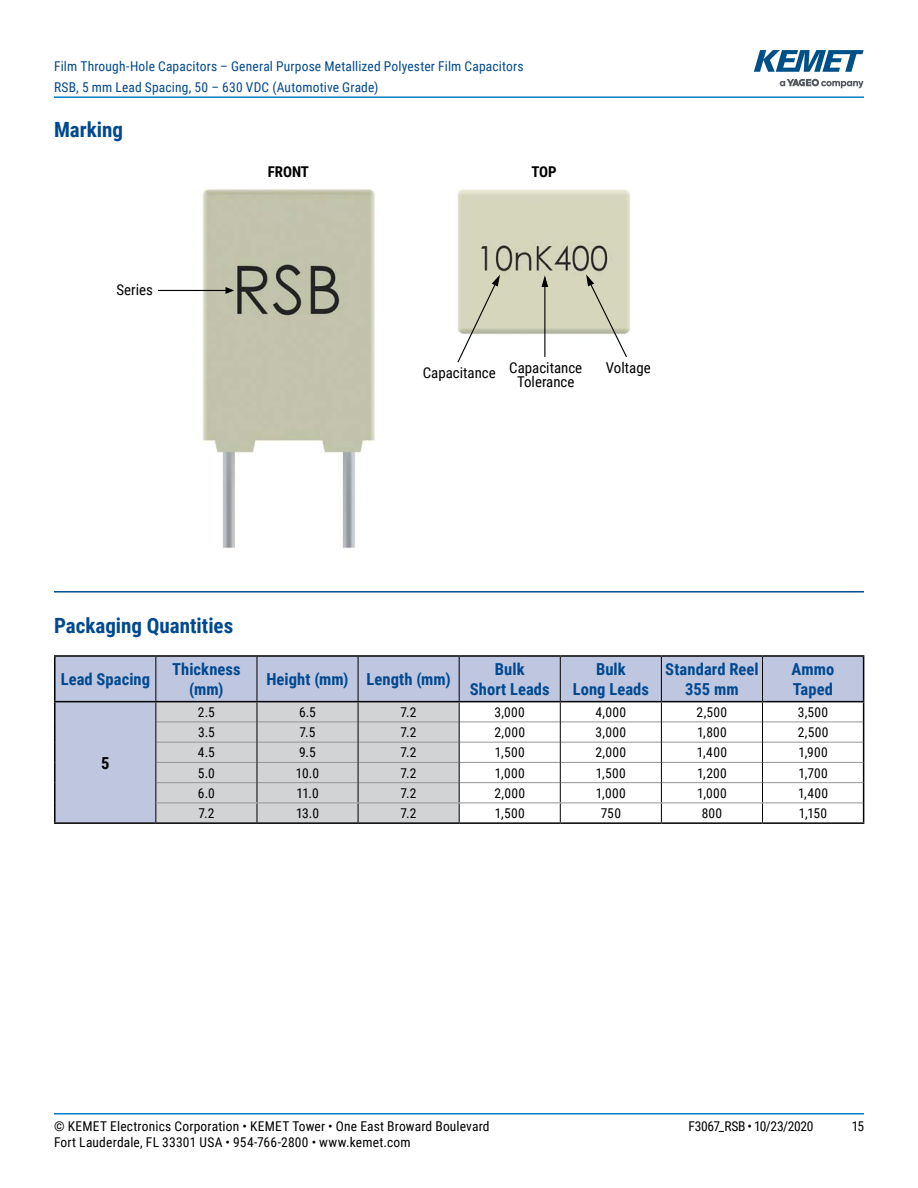
<style>
.page{position:relative;width:918px;height:1188px;background:#fff}
.page>*{position:absolute;margin:0;border:0;box-sizing:border-box;transform-origin:0 0}
.t1{font:700 21px "Roboto Condensed";color:#004990}
.t2{font:700 16.5px/19.8px "Roboto Condensed";letter-spacing:.005em;color:#004990;text-align:center}
.t3{font:700 16.5px "Roboto Condensed";color:#000}
.t4{font:14.85px/12.5px "Roboto Condensed";color:#000}
.t5{font:700 14.85px "Roboto Condensed";color:#000}
.t6{font:13.5px "Roboto Condensed";letter-spacing:.015em;color:#000}
.t7{font:13.5px/21px "Roboto Condensed";letter-spacing:.015em;color:#004990}
.t8{font:13.5px "Roboto Condensed";letter-spacing:-.025em;color:#000}
</style>
<div class="page">
<hr style="left:54px;top:1113px;width:810px;height:2px;background:#007dc3">
<hr style="left:54px;top:96px;width:810px;height:2px;background:#007dc3">
<svg style="left:780px;top:79px;width:84px;height:9px"></svg>
<svg style="left:754px;top:50px;width:110px;height:22px"></svg>
<hr style="left:54px;top:591px;width:810px;height:2px;background:#004990">
<img style="left:158px;top:188px;width:218px;height:361px">
<img style="left:457px;top:189px;width:174px;height:168px">
<svg style="left:457px;top:272px;width:44px;height:91px"></svg>
<svg style="left:585px;top:272px;width:43px;height:86px"></svg>
<hr style="left:544px;top:286px;width:1px;height:71px;background:#000">
<svg style="left:541px;top:273px;width:8px;height:15px"></svg>
<hr style="left:158px;top:290px;width:68px;height:1px;background:#000">
<svg style="left:224px;top:286px;width:12px;height:9px"></svg>
<hr style="left:54px;top:655px;width:102px;height:2px;background:#000">
<hr style="left:156px;top:655px;width:101px;height:2px;background:#000">
<hr style="left:257px;top:655px;width:101px;height:2px;background:#000">
<hr style="left:358px;top:655px;width:101px;height:2px;background:#000">
<hr style="left:459px;top:655px;width:101px;height:2px;background:#000">
<hr style="left:560px;top:655px;width:101px;height:2px;background:#000">
<hr style="left:661px;top:655px;width:102px;height:2px;background:#000">
<hr style="left:763px;top:655px;width:101px;height:2px;background:#000">
<hr style="left:54px;top:822px;width:102px;height:2px;background:#000">
<svg style="left:54px;top:656px;width:810px;height:167px"></svg>
<hr style="left:156px;top:822px;width:101px;height:2px;background:#000">
<hr style="left:257px;top:822px;width:101px;height:2px;background:#000">
<hr style="left:358px;top:822px;width:101px;height:2px;background:#000">
<hr style="left:459px;top:822px;width:101px;height:2px;background:#000">
<hr style="left:560px;top:822px;width:101px;height:2px;background:#000">
<hr style="left:661px;top:822px;width:102px;height:2px;background:#000">
<hr style="left:763px;top:822px;width:101px;height:2px;background:#000">
<hr style="left:156px;top:803px;width:101px;height:1px;background:#939598">
<hr style="left:257px;top:803px;width:101px;height:1px;background:#939598">
<hr style="left:358px;top:803px;width:101px;height:1px;background:#939598">
<hr style="left:459px;top:803px;width:101px;height:1px;background:#939598">
<hr style="left:560px;top:803px;width:101px;height:1px;background:#939598">
<hr style="left:661px;top:803px;width:102px;height:1px;background:#939598">
<hr style="left:763px;top:803px;width:100px;height:1px;background:#939598">
<p class="t7" style="left:54px;top:55px;width:471px">Film Through-Hole Capacitors – General Purpose Metallized Polyester Film Capacitors<br>RSB, 5 mm Lead Spacing, 50 – 630 VDC (Automotive Grade)</p>
<h1 class="t1" style="left:54px;top:115px;width:71px">Marking</h1>
<p class="t5" style="left:268px;top:161px;width:43px">FRONT</p>
<p class="t5" style="left:531px;top:161px;width:27px">TOP</p>
<p class="t4" style="left:117px;top:283px;width:38px">Series</p>
<p class="t4" style="left:517px;top:363px;width:67px;text-indent:-94px">Capacitance Capacitance<br>Tolerance</p>
<p class="t4" style="left:606px;top:361px;width:46px">Voltage</p>
<h1 class="t1" style="left:54px;top:611px;width:181px">Packaging Quantities</h1>
<p class="t2" style="left:61px;top:669px;width:91px">Lead Spacing</p>
<p class="t2" style="left:172px;top:659px;width:70px">Thickness (mm)</p>
<p class="t2" style="left:266px;top:669px;width:186px">Height (mm) Length (mm)</p>
<p class="t2" style="left:470px;top:659px;width:81px">Bulk<br>Short Leads</p>
<p class="t2" style="left:573px;top:659px;width:78px">Bulk<br>Long Leads</p>
<p class="t2" style="left:665px;top:659px;width:95px">Standard Reel<br>355 mm</p>
<p class="t2" style="left:791px;top:659px;width:44px;text-align:left">Ammo<br>Taped</p>
<p class="t3" style="left:101px;top:751px;width:10px">5</p>
<p class="t6" style="left:198px;top:703px;width:19px">2.5</p>
<p class="t6" style="left:299px;top:703px;width:18px">6.5</p>
<p class="t6" style="left:401px;top:703px;width:17px">7.2</p>
<p class="t6" style="left:495px;top:703px;width:32px">3,000</p>
<p class="t6" style="left:596px;top:703px;width:32px">4,000</p>
<p class="t6" style="left:697px;top:703px;width:32px">2,500</p>
<p class="t6" style="left:798px;top:703px;width:32px">3,500</p>
<p class="t6" style="left:198px;top:723px;width:18px">3.5</p>
<p class="t6" style="left:300px;top:723px;width:17px">7.5</p>
<p class="t6" style="left:401px;top:723px;width:17px">7.2</p>
<p class="t6" style="left:494px;top:723px;width:32px">2,000</p>
<p class="t6" style="left:596px;top:723px;width:32px">3,000</p>
<p class="t6" style="left:697px;top:723px;width:31px">1,800</p>
<p class="t6" style="left:798px;top:723px;width:32px">2,500</p>
<p class="t6" style="left:198px;top:743px;width:18px">4.5</p>
<p class="t6" style="left:299px;top:743px;width:18px">9.5</p>
<p class="t6" style="left:401px;top:743px;width:17px">7.2</p>
<p class="t6" style="left:495px;top:743px;width:31px">1,500</p>
<p class="t6" style="left:596px;top:743px;width:32px">2,000</p>
<p class="t6" style="left:697px;top:743px;width:32px">1,400</p>
<p class="t6" style="left:798px;top:743px;width:31px">1,900</p>
<p class="t6" style="left:198px;top:763px;width:18px">5.0</p>
<p class="t6" style="left:296px;top:763px;width:25px">10.0</p>
<p class="t6" style="left:401px;top:763px;width:17px">7.2</p>
<p class="t6" style="left:495px;top:763px;width:31px">1,000</p>
<p class="t6" style="left:596px;top:763px;width:31px">1,500</p>
<p class="t6" style="left:697px;top:763px;width:31px">1,200</p>
<p class="t6" style="left:798px;top:763px;width:31px">1,700</p>
<p class="t6" style="left:198px;top:784px;width:18px">6.0</p>
<p class="t6" style="left:296px;top:784px;width:24px">11.0</p>
<p class="t6" style="left:401px;top:784px;width:17px">7.2</p>
<p class="t6" style="left:494px;top:784px;width:32px">2,000</p>
<p class="t6" style="left:596px;top:784px;width:31px">1,000</p>
<p class="t6" style="left:697px;top:784px;width:31px">1,000</p>
<p class="t6" style="left:798px;top:784px;width:32px">1,400</p>
<p class="t6" style="left:198px;top:804px;width:17px">7.2</p>
<p class="t6" style="left:296px;top:804px;width:24px">13.0</p>
<p class="t6" style="left:401px;top:804px;width:17px">7.2</p>
<p class="t6" style="left:495px;top:804px;width:31px">1,500</p>
<p class="t6" style="left:601px;top:804px;width:22px">750</p>
<p class="t6" style="left:702px;top:804px;width:22px">800</p>
<p class="t6" style="left:799px;top:804px;width:30px">1,150</p>
<p class="t6" style="left:54px;top:1116px;width:437px">© KEMET Electronics Corporation • KEMET Tower • One East Broward Boulevard</p>
<p class="t8" style="left:689px;top:1116px;width:127px">F3067_RSB • 10/23/2020</p>
<p class="t6" style="left:852px;top:1116px;width:14px">15</p>
<p class="t6" style="left:54px;top:1133px;width:358px">Fort Lauderdale, FL 33301 USA • 954-766-2800 • www.kemet.com</p>
</div>
